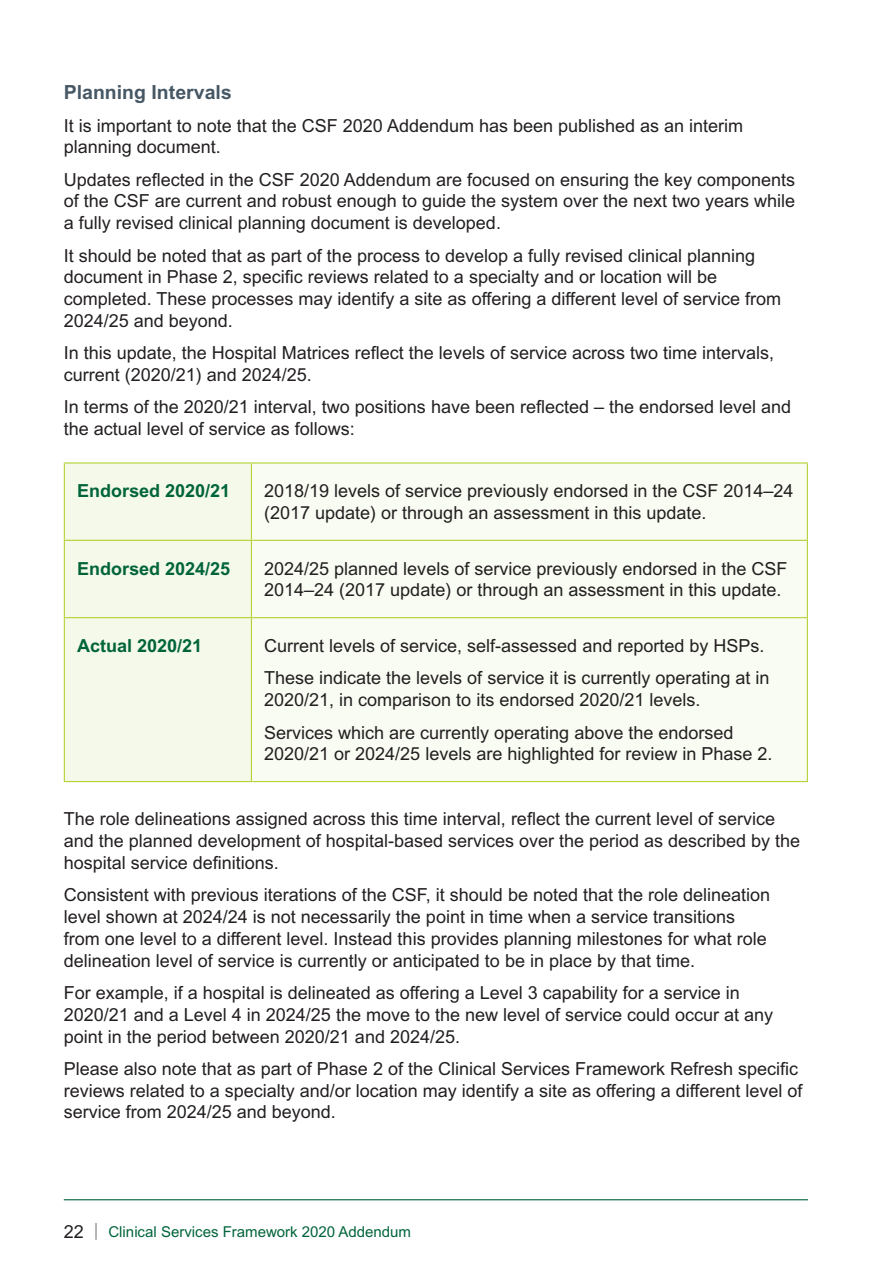
<style>
.page{position:relative;width:893px;height:1263px;background:#fff}
.page>*{position:absolute;margin:0;border:0;box-sizing:border-box;transform-origin:0 0}
.H5_Sub_Heads{font:700 19.5px "Arial MT Std";color:#475865}
.Body_Copy{font:18px/21.8px "Arial MT Std";color:#231f20}
.Body_Copy-2{font:700 18px "Arial MT Std";color:#00643b}
.t1{font:15px "Arial MT Std";color:#00643b}
.s1{font-size:18px;color:#231f20}
.s2{font-size:18px;color:#939598}
</style>
<div class="page">
<hr style="left:64px;top:1199px;width:744px;height:1px;background:#00643b">
<div style="left:65px;top:463px;width:186px;height:318px;background:#f5f9e9"></div>
<div style="left:252px;top:463px;width:555px;height:318px;background:#f9fcf3"></div>
<hr style="left:64px;top:462px;width:187px;height:1px;background:#b3d234">
<hr style="left:64px;top:463px;width:1px;height:77px;background:#b3d234">
<hr style="left:251px;top:462px;width:557px;height:1px;background:#b3d234">
<hr style="left:251px;top:463px;width:1px;height:77px;background:#b3d234">
<hr style="left:807px;top:463px;width:1px;height:77px;background:#b3d234">
<hr style="left:64px;top:540px;width:187px;height:1px;background:#b3d234">
<hr style="left:64px;top:541px;width:1px;height:76px;background:#b3d234">
<hr style="left:251px;top:540px;width:557px;height:1px;background:#b3d234">
<hr style="left:251px;top:541px;width:1px;height:76px;background:#b3d234">
<hr style="left:807px;top:541px;width:1px;height:76px;background:#b3d234">
<hr style="left:64px;top:617px;width:187px;height:1px;background:#b3d234">
<hr style="left:64px;top:618px;width:1px;height:163px;background:#b3d234">
<hr style="left:251px;top:617px;width:557px;height:1px;background:#b3d234">
<hr style="left:251px;top:618px;width:1px;height:163px;background:#b3d234">
<hr style="left:807px;top:618px;width:1px;height:163px;background:#b3d234">
<hr style="left:64px;top:781px;width:187px;height:1px;background:#b3d234">
<hr style="left:251px;top:781px;width:557px;height:1px;background:#b3d234">
<h5 class="H5_Sub_Heads" style="left:64px;top:81px;width:169px">Planning Intervals</h5>
<p class="Body_Copy" style="left:64px;top:114px;width:681px">It is important to note that the CSF 2020 Addendum has been published as an interim planning document.</p>
<p class="Body_Copy" style="left:64px;top:168px;width:733px;text-align:justify">Updates reflected in the CSF 2020 Addendum are focused on ensuring the key components of the CSF are current and robust enough to guide the system over the next two years while a fully revised clinical planning document is developed.</p>
<p class="Body_Copy" style="left:64px;top:244px;width:719px">It should be noted that as part of the process to develop a fully revised clinical planning document in Phase 2, specific reviews related to a specialty and or location will be completed. These processes may identify a site as offering a different level of service from 2024/25 and beyond.</p>
<p class="Body_Copy" style="left:64px;top:342px;width:712px">In this update, the Hospital Matrices reflect the levels of service across two time intervals, current (2020/21) and 2024/25.</p>
<p class="Body_Copy" style="left:64px;top:396px;width:729px">In terms of the 2020/21 interval, two positions have been reflected – the endorsed level and the actual level of service as follows:</p>
<p class="Body_Copy-2" style="left:77px;top:480px;width:155px">Endorsed 2020/21</p>
<p class="Body_Copy" style="left:264px;top:480px;width:531px">2018/19 levels of service previously endorsed in the CSF 2014–24 (2017 update) or through an assessment in this update.</p>
<p class="Body_Copy-2" style="left:77px;top:558px;width:155px">Endorsed 2024/25</p>
<p class="Body_Copy" style="left:264px;top:557px;width:525px">2024/25 planned levels of service previously endorsed in the CSF<br>2014–24 (2017 update) or through an assessment in this update.</p>
<p class="Body_Copy-2" style="left:77px;top:635px;width:127px">Actual 2020/21</p>
<p class="Body_Copy" style="left:264px;top:635px;width:502px">Current levels of service, self-assessed and reported by HSPs.</p>
<p class="Body_Copy" style="left:264px;top:667px;width:507px">These indicate the levels of service it is currently operating at in<br>2020/21, in comparison to its endorsed 2020/21 levels.</p>
<p class="Body_Copy" style="left:264px;top:721px;width:510px">Services which are currently operating above the endorsed<br>2020/21 or 2024/25 levels are highlighted for review in Phase 2.</p>
<p class="Body_Copy" style="left:64px;top:808px;width:738px">The role delineations assigned across this time interval, reflect the current level of service and the planned development of hospital-based services over the period as described by the hospital service definitions.</p>
<p class="Body_Copy" style="left:64px;top:884px;width:708px">Consistent with previous iterations of the CSF, it should be noted that the role delineation level shown at 2024/24 is not necessarily the point in time when a service transitions from one level to a different level. Instead this provides planning milestones for what role delineation level of service is currently or anticipated to be in place by that time.</p>
<p class="Body_Copy" style="left:64px;top:982px;width:711px">For example, if a hospital is delineated as offering a Level 3 capability for a service in<br>2020/21 and a Level 4 in 2024/25 the move to the new level of service could occur at any point in the period between 2020/21 and 2024/25.</p>
<p class="Body_Copy" style="left:64px;top:1058px;width:740px">Please also note that as part of Phase 2 of the Clinical Services Framework Refresh specific reviews related to a specialty and/or location may identify a site as offering a different level of service from 2024/25 and beyond.</p>
<p class="t1" style="left:64px;top:1223px;width:349px"><span class="s1">22</span> <span class="s2">|</span> Clinical Services Framework 2020 Addendum</p>
</div>
